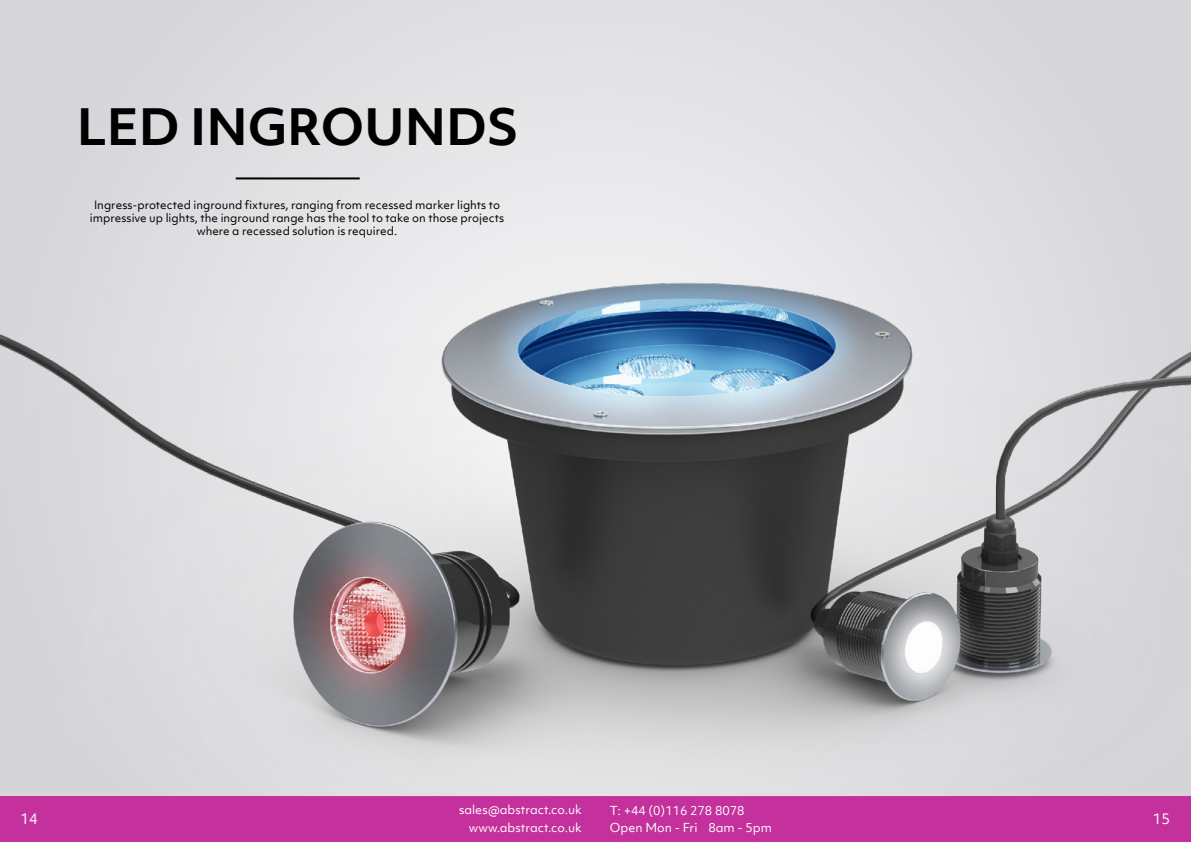
<style>
.page{position:relative;width:1191px;height:842px;background:#fff}
.page>*{position:absolute;margin:0;border:0;box-sizing:border-box;transform-origin:0 0}
.t1{font:700 48px "Objektiv Mk 1";color:#000}
.t2{font:14px "Objektiv Mk 1";color:#fff}
.t3{font:11.9px "Objektiv Mk 1";color:#fff}
.t4{font:11.7px/17.2px "Objektiv Mk 1";color:#fff;text-align:right}
.t5{font:11px/13.2px "Objektiv Mk 1";color:#000;text-align:center}
</style>
<div class="page">
<div style="left:0;top:1px;width:1190px;height:840px;background:#dddde0"></div>
<div style="left:0;top:796px;width:1191px;height:46px;background:#c4309c"></div>
<img style="left:0;top:177px;width:1190px;height:570px">
<h1 class="t1" style="left:77px;top:93px;width:443px">LED INGROUNDS</h1>
<p class="t5" style="left:90px;top:198px;width:416px">Ingress-protected inground fixtures, ranging from recessed marker lights to impressive up lights, the inground range has the tool to take on those projects where a recessed solution is required.</p>
<p class="t4" style="left:459px;top:801px;width:124px">sales@abstract.co.uk www.abstract.co.uk</p>
<p class="t3" style="left:610px;top:802px;width:136px">T: +44 (0)116 278 8078</p>
<p class="t2" style="left:21px;top:809px;width:19px">14</p>
<p class="t2" style="left:1152px;top:809px;width:19px">15</p>
<p class="t3" style="left:610px;top:819px;width:163px">Open Mon - Fri 8am - 5pm</p>
</div>
